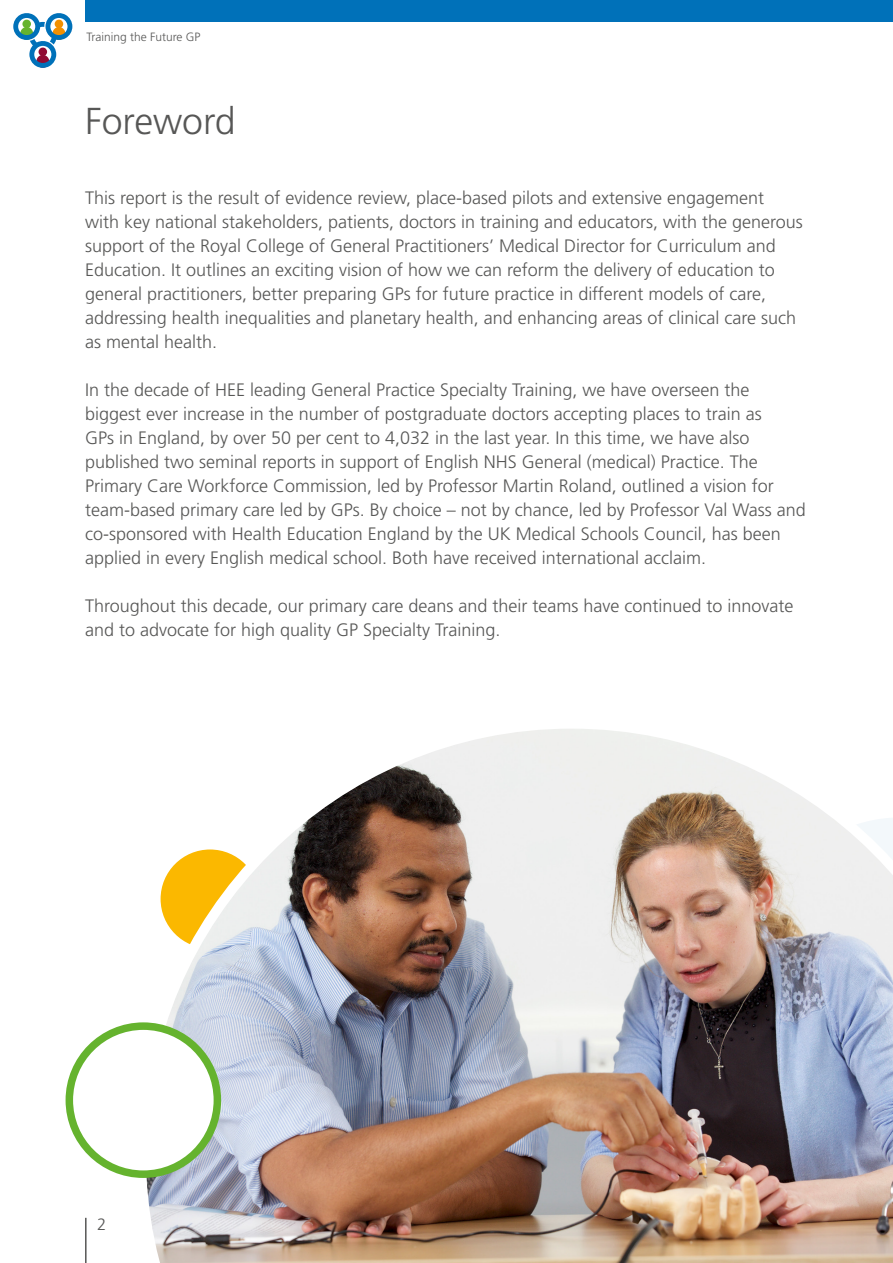
<style>
.page{position:relative;width:893px;height:1263px;background:#fff}
.page>*{position:absolute;margin:0;border:0;box-sizing:border-box;transform-origin:0 0}
.Section_Title{font:300 37.5px "Frutiger LT Pro";color:#575756}
.Body_Text{font:300 18px/24px "Frutiger LT Pro";color:#575756}
.t1{font:300 16.5px "Frutiger LT Pro";color:#575756}
.t2{font:300 12px "Frutiger LT Pro";color:#575756}
</style>
<div class="page">
<hr style="left:85px;top:1218px;width:2px;height:45px;background:#575756">
<div style="left:86px;top:0;width:807px;height:21px;background:#0071b9"></div>
<svg style="left:13px;top:13px;width:59px;height:55px"></svg>
<img style="left:146px;top:729px;width:747px;height:534px">
<div style="left:69px;top:1026px;width:148px;height:148px;background:#fff;border-radius:50%"></div>
<div style="left:66px;top:1022px;width:155px;height:156px;border:8px solid #65b32e;border-radius:50%"></div>
<p class="t2" style="left:87px;top:30px;width:116px">Training the Future GP</p>
<p class="Section_Title" style="left:85px;top:100px;width:152px">Foreword</p>
<p class="Body_Text" style="left:85px;top:186px;width:719px">This report is the result of evidence review, place-based pilots and extensive engagement<br>with key national stakeholders, patients, doctors in training and educators, with the generous support of the Royal College of General Practitioners’ Medical Director for Curriculum and Education. It outlines an exciting vision of how we can reform the delivery of education to general practitioners, better preparing GPs for future practice in different models of care, addressing health inequalities and planetary health, and enhancing areas of clinical care such as mental health.</p>
<p class="Body_Text" style="left:85px;top:378px;width:722px">In the decade of HEE leading General Practice Specialty Training, we have overseen the biggest ever increase in the number of postgraduate doctors accepting places to train as<br>GPs in England, by over 50 per cent to 4,032 in the last year. In this time, we have also published two seminal reports in support of English NHS General (medical) Practice. The Primary Care Workforce Commission, led by Professor Martin Roland, outlined a vision for team-based primary care led by GPs. By choice – not by chance, led by Professor Val Wass and co-sponsored with Health Education England by the UK Medical Schools Council, has been applied in every English medical school. Both have received international acclaim.</p>
<p class="Body_Text" style="left:85px;top:594px;width:710px">Throughout this decade, our primary care deans and their teams have continued to innovate and to advocate for high quality GP Specialty Training.</p>
<p class="t1" style="left:97px;top:1215px;width:11px">2</p>
</div>
